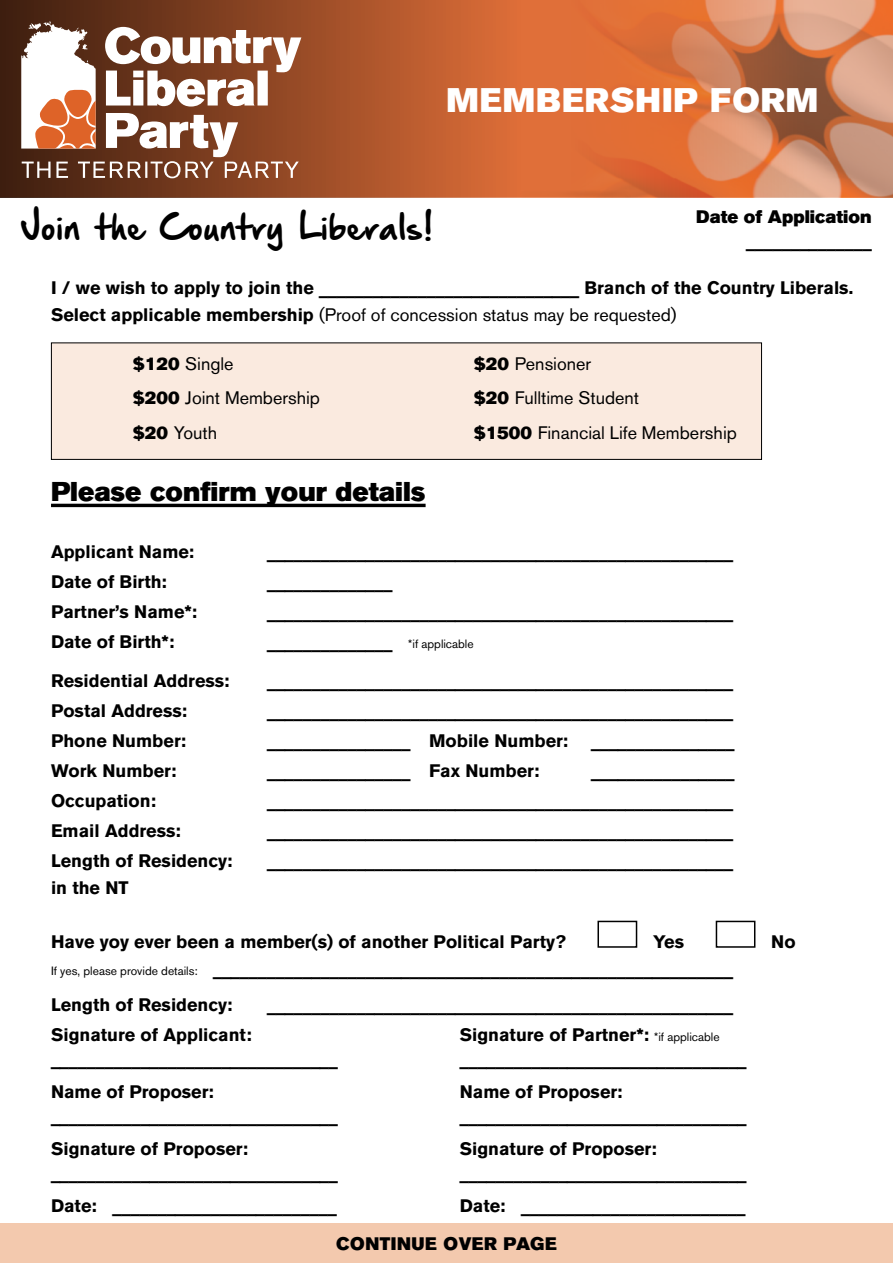
<style>
.page{position:relative;width:893px;height:1263px;background:#fff}
.page>*{position:absolute;margin:0;border:0;box-sizing:border-box;transform-origin:0 0}
.t1{font:33.9px "Akzidenz Grotesk BQ Super";letter-spacing:.03em;color:#fff}
.t2{font:30px "Hand Of Sean Demo";color:#000}
.t3{font:27px "Akzidenz Grotesk BQ Super";color:#000}
.t4{font:700 18px/24px "Akzidenz Grotesk BQ";color:#000}
.t5{font:18px/34.5px "Akzidenz Grotesk BQ";color:#000}
.t6{font:18px "Akzidenz Grotesk BQ Super";color:#000}
.t7{font:18px "Akzidenz Grotesk BQ Super";letter-spacing:.03em;color:#000}
.s1{font-weight:400}
.s2{font-family:"Akzidenz Grotesk BQ Super"}
.s3{font-weight:400;font-size:12px}
</style>
<div class="page">
<div style="left:542px;top:0;width:25px;height:198px;background:#e06f39"></div>
<img style="left:567px;top:0;width:326px;height:198px">
<div style="left:0;top:0;width:542px;height:198px;background:linear-gradient(to right,#3b1d0f,#e4713a)"></div>
<svg style="left:21px;top:21px;width:280px;height:157px"></svg>
<div style="left:51px;top:342px;width:711px;height:118px;background:#faeadf;border:1px solid #000"></div>
<hr style="left:51px;top:504px;width:375px;height:3px;background:#000">
<div style="left:597px;top:921px;width:40px;height:27px;border:2px solid #000"></div>
<div style="left:716px;top:921px;width:39px;height:27px;border:2px solid #000"></div>
<div style="left:0;top:1223px;width:893px;height:40px;background:#f3c9ae"></div>
<h1 class="t1" style="left:446px;top:80px;width:373px">MEMBERSHIP FORM</h1>
<h2 class="t2" style="left:21px;top:212px;width:413px">Join the Country Liberals!</h2>
<p class="t4" style="left:51px;top:274px;width:804px;line-height:27px">I / we wish to apply to join the _____________________________ Branch of the Country Liberals.<br>Select applicable membership <span class="s1">(Proof of concession status may be requested)</span></p>
<p class="t5" style="left:133px;top:346px;width:189px"><span class="s2">$120</span> Single<br><span class="s2">$200</span> Joint Membership <span class="s2">$20</span> Youth</p>
<p class="t5" style="left:474px;top:346px;width:265px"><span class="s2">$20</span> Pensioner<br><span class="s2">$20</span> Fulltime Student<br><span class="s2">$1500</span> Financial Life Membership</p>
<h3 class="t3" style="left:51px;top:475px;width:376px">Please confirm your details</h3>
<p class="t4" style="left:51px;top:539px;width:145px">Applicant Name:</p>
<p class="t4" style="left:267px;top:539px;width:468px">____________________________________________________</p>
<p class="t4" style="left:51px;top:569px;width:117px">Date of Birth:</p>
<p class="t4" style="left:267px;top:569px;width:127px">______________</p>
<p class="t4" style="left:51px;top:599px;width:148px">Partner’s Name*:</p>
<p class="t4" style="left:267px;top:599px;width:468px">____________________________________________________</p>
<p class="t4" style="left:51px;top:629px;width:125px">Date of Birth*:</p>
<p class="t4" style="left:267px;top:629px;width:208px">______________ <span class="s3">*if applicable</span></p>
<p class="t4" style="left:51px;top:668px;width:180px">Residential Address:</p>
<p class="t4" style="left:267px;top:668px;width:468px">____________________________________________________</p>
<p class="t4" style="left:51px;top:698px;width:138px">Postal Address:</p>
<p class="t4" style="left:267px;top:698px;width:468px">____________________________________________________</p>
<p class="t4" style="left:51px;top:728px;width:136px">Phone Number:</p>
<p class="t4" style="left:267px;top:728px;width:303px">________________ Mobile Number:</p>
<p class="t4" style="left:591px;top:728px;width:145px">________________</p>
<p class="t4" style="left:51px;top:758px;width:127px">Work Number:</p>
<p class="t4" style="left:267px;top:758px;width:274px">________________ Fax Number:</p>
<p class="t4" style="left:591px;top:758px;width:145px">________________</p>
<p class="t4" style="left:51px;top:788px;width:106px">Occupation:</p>
<p class="t4" style="left:267px;top:788px;width:468px">____________________________________________________</p>
<p class="t4" style="left:51px;top:818px;width:131px">Email Address:</p>
<p class="t4" style="left:267px;top:818px;width:468px">____________________________________________________</p>
<p class="t4" style="left:51px;top:848px;width:183px">Length of Residency:</p>
<p class="t4" style="left:267px;top:848px;width:468px">____________________________________________________</p>
<p class="t4" style="left:51px;top:875px;width:79px">in the NT</p>
<p class="t4" style="left:51px;top:929px;width:516px">Have yoy ever been a member(s) of another Political Party?</p>
<p class="t4" style="left:653px;top:929px;width:33px">Yes</p>
<p class="t4" style="left:771px;top:929px;width:26px">No</p>
<p class="t4" style="left:51px;top:950px;width:683px;line-height:36px"><span class="s3">If yes, please provide details:</span> __________________________________________________________<br>Length of Residency:</p>
<p class="t4" style="left:267px;top:992px;width:468px">____________________________________________________</p>
<p class="t4" style="left:51px;top:1023px;width:288px">Signature of Applicant: ________________________________</p>
<p class="t4" style="left:51px;top:1080px;width:288px">Name of Proposer: ________________________________</p>
<p class="t4" style="left:51px;top:1137px;width:288px">Signature of Proposer: ________________________________</p>
<p class="t4" style="left:51px;top:1194px;width:287px">Date: _________________________</p>
<p class="t6" style="left:696px;top:206px;width:177px">Date of Application</p>
<p class="t4" style="left:746px;top:229px;width:127px">______________</p>
<p class="t4" style="left:460px;top:1023px;width:288px">Signature of Partner*: <span class="s3">*if applicable </span>________________________________</p>
<p class="t4" style="left:460px;top:1080px;width:288px">Name of Proposer: ________________________________</p>
<p class="t4" style="left:460px;top:1137px;width:288px">Signature of Proposer: ________________________________</p>
<p class="t4" style="left:460px;top:1194px;width:287px">Date: _________________________</p>
<p class="t7" style="left:336px;top:1233px;width:222px">CONTINUE OVER PAGE</p>
</div>
